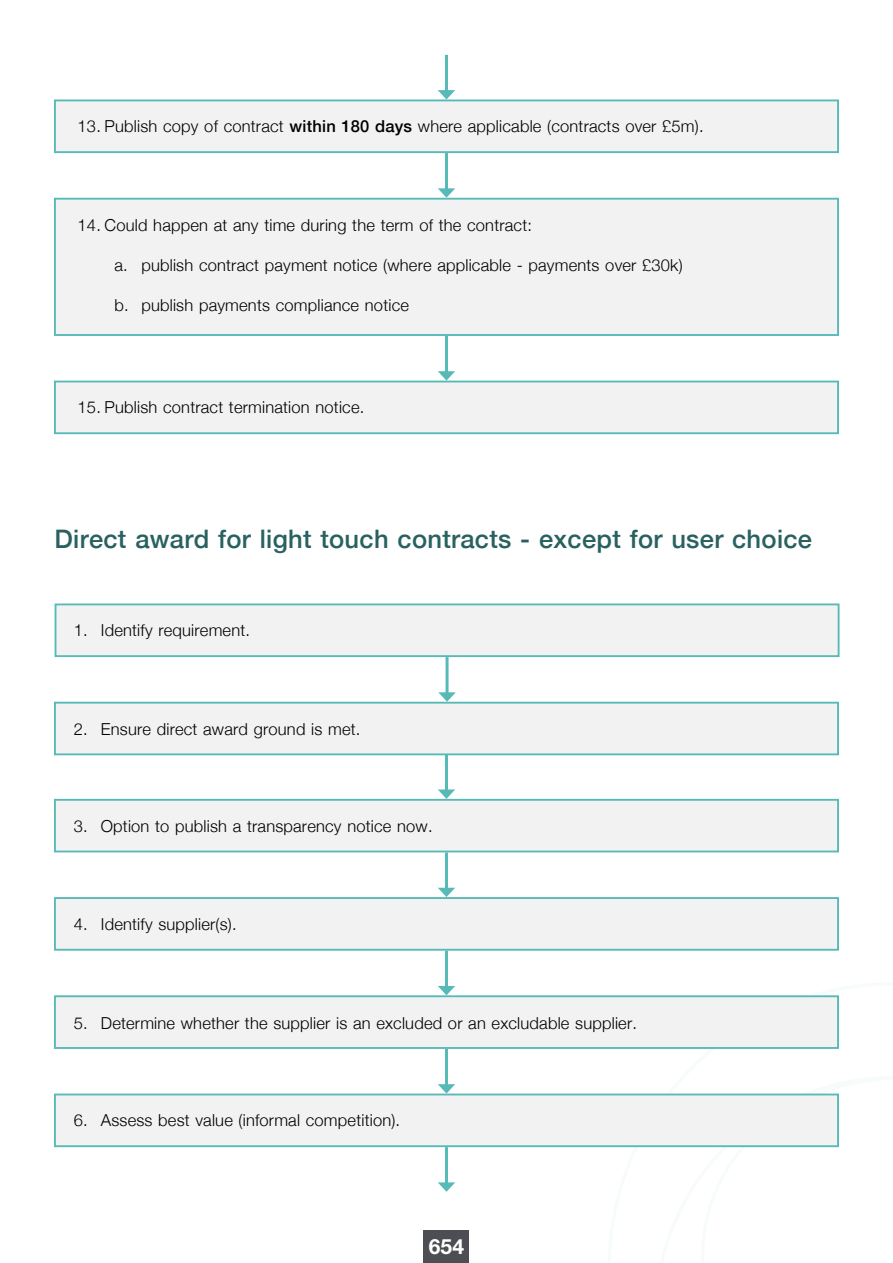
<style>
.page{position:relative;width:893px;height:1263px;background:#fff}
.page>*{position:absolute;margin:0;border:0;box-sizing:border-box;transform-origin:0 0}
.t1{font:500 25.5px "Helvetica Neue";letter-spacing:.01em;color:#28615f}
.t2{font:700 21px "Helvetica Neue LT Pro";color:#fff}
.t3{font:21px "Myriad Pro";color:#fff}
.t4{font:300 16.5px "Helvetica Neue";letter-spacing:.01em;color:#000}
.s1{font-weight:500}
</style>
<div class="page">
<hr style="left:445px;top:55px;width:3px;height:38px;background:#57bab7">
<svg style="left:438px;top:90px;width:17px;height:9px"></svg>
<div style="left:55px;top:199px;width:783px;height:136px;background:#f2f2f2"></div>
<div style="left:54px;top:198px;width:785px;height:138px;border:2px solid #57bab7"></div>
<div style="left:55px;top:100px;width:783px;height:52px;background:#f2f2f2"></div>
<div style="left:54px;top:99px;width:785px;height:54px;border:2px solid #57bab7"></div>
<hr style="left:445px;top:153px;width:3px;height:38px;background:#57bab7">
<svg style="left:438px;top:188px;width:17px;height:10px"></svg>
<hr style="left:445px;top:336px;width:3px;height:38px;background:#57bab7">
<svg style="left:438px;top:371px;width:17px;height:10px"></svg>
<div style="left:55px;top:381px;width:783px;height:52px;background:#f2f2f2"></div>
<div style="left:54px;top:381px;width:785px;height:53px;border:2px solid #57bab7"></div>
<div style="left:56px;top:604px;width:783px;height:52px;background:#f2f2f2"></div>
<div style="left:55px;top:603px;width:784px;height:54px;border:2px solid #57bab7"></div>
<hr style="left:446px;top:657px;width:3px;height:38px;background:#57bab7">
<svg style="left:438px;top:692px;width:18px;height:10px"></svg>
<hr style="left:445px;top:951px;width:3px;height:38px;background:#57bab7">
<svg style="left:438px;top:986px;width:17px;height:9px"></svg>
<div style="left:55px;top:1094px;width:783px;height:52px;background:#f2f2f2"></div>
<div style="left:54px;top:1093px;width:785px;height:54px;border:2px solid #57bab7"></div>
<div style="left:55px;top:996px;width:783px;height:52px;background:#f2f2f2"></div>
<div style="left:54px;top:995px;width:785px;height:54px;border:2px solid #57bab7"></div>
<hr style="left:445px;top:1049px;width:3px;height:38px;background:#57bab7">
<svg style="left:438px;top:1084px;width:17px;height:9px"></svg>
<hr style="left:445px;top:1147px;width:3px;height:38px;background:#57bab7">
<svg style="left:438px;top:1182px;width:17px;height:10px"></svg>
<div style="left:55px;top:898px;width:783px;height:52px;background:#f2f2f2"></div>
<div style="left:54px;top:897px;width:785px;height:54px;border:2px solid #57bab7"></div>
<div style="left:55px;top:703px;width:783px;height:51px;background:#f2f2f2"></div>
<div style="left:54px;top:702px;width:785px;height:53px;border:2px solid #57bab7"></div>
<div style="left:55px;top:800px;width:783px;height:51px;background:#f2f2f2"></div>
<div style="left:54px;top:799px;width:785px;height:53px;border:2px solid #57bab7"></div>
<hr style="left:445px;top:754px;width:3px;height:38px;background:#57bab7">
<svg style="left:438px;top:789px;width:17px;height:10px"></svg>
<hr style="left:445px;top:852px;width:3px;height:38px;background:#57bab7">
<svg style="left:438px;top:888px;width:17px;height:9px"></svg>
<div style="left:424px;top:1230px;width:45px;height:33px;background:#4d4e53"></div>
<p class="t4" style="left:78px;top:113px;width:628px">13. Publish copy of contract <span class="s1">within 180 days</span> where applicable (contracts over £5m).</p>
<p class="t4" style="left:78px;top:212px;width:456px">14. Could happen at any time during the term of the contract:</p>
<p class="t4" style="left:114px;top:252px;width:570px">a. publish contract payment notice (where applicable - payments over £30k)</p>
<p class="t4" style="left:114px;top:292px;width:296px">b. publish payments compliance notice</p>
<p class="t4" style="left:78px;top:394px;width:288px">15. Publish contract termination notice.</p>
<p class="t1" style="left:55px;top:518px;width:759px">Direct award for light touch contracts - except for user choice</p>
<p class="t4" style="left:74px;top:617px;width:178px">1. Identify requirement.</p>
<p class="t4" style="left:74px;top:715px;width:288px">2. Ensure direct award ground is met.</p>
<p class="t4" style="left:74px;top:813px;width:360px">3. Option to publish a transparency notice now.</p>
<p class="t4" style="left:74px;top:911px;width:164px">4. Identify supplier(s).</p>
<p class="t4" style="left:74px;top:1009px;width:565px">5. Determine whether the supplier is an excluded or an excludable supplier.</p>
<p class="t4" style="left:74px;top:1107px;width:328px">6. Assess best value (informal competition).</p>
<p class="t2" style="left:429px;top:1233px;width:37px">654</p>
<p class="t3" style="left:441px;top:1235px;width:12px">3</p>
</div>
